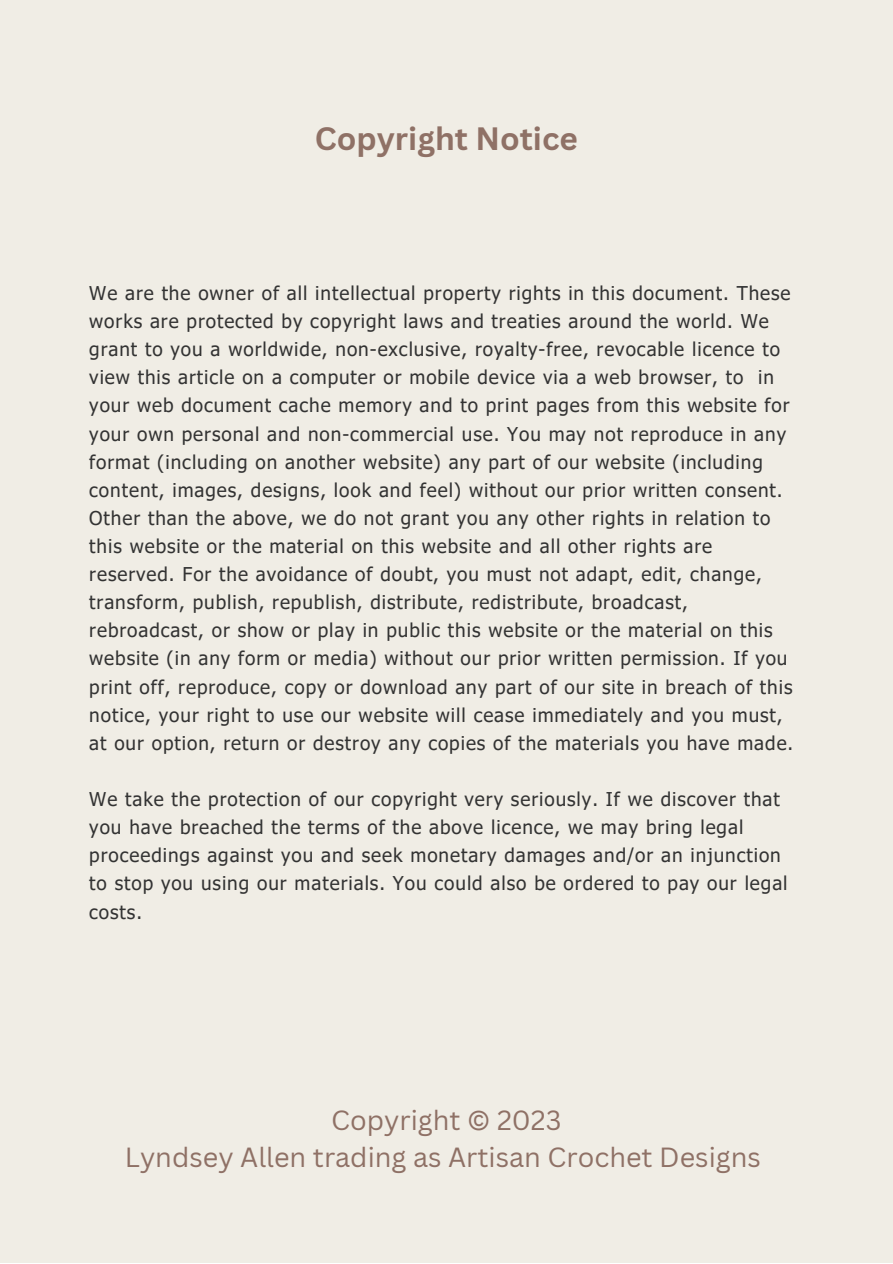
<style>
.page{position:relative;width:893px;height:1264px;background:#fff}
.page>*{position:absolute;margin:0;border:0;box-sizing:border-box;transform-origin:0 0}
.t1{font:700 31.5px "Canva Sans";color:#8f7166}
.t2{font:27px "Canva Sans";color:#8f7166}
.t3{font:19.05px/28px "Tahoma";letter-spacing:.05em;color:#333}
</style>
<div class="page">
<div style="left:0;top:0;width:892px;height:1262px;background:#f0ede5"></div>
<p class="t1" style="left:315px;top:116px;width:265px">Copyright Notice</p>
<p class="t3" style="left:89px;top:278px;width:705px">We are the owner of all intellectual property rights in this document. These works are protected by copyright laws and treaties around the world. We grant to you a worldwide, non-exclusive, royalty-free, revocable licence to view this article on a computer or mobile device via a web browser, to in your web document cache memory and to print pages from this website for your own personal and non-commercial use. You may not reproduce in any format (including on another website) any part of our website (including content, images, designs, look and feel) without our prior written consent.<br>Other than the above, we do not grant you any other rights in relation to this website or the material on this website and all other rights are reserved. For the avoidance of doubt, you must not adapt, edit, change, transform, publish, republish, distribute, redistribute, broadcast, rebroadcast, or show or play in public this website or the material on this website (in any form or media) without our prior written permission. If you print off, reproduce, copy or download any part of our site in breach of this notice, your right to use our website will cease immediately and you must, at our option, return or destroy any copies of the materials you have made.</p>
<p class="t3" style="left:89px;top:784px;width:699px">We take the protection of our copyright very seriously. If we discover that you have breached the terms of the above licence, we may bring legal proceedings against you and seek monetary damages and/or an injunction to stop you using our materials. You could also be ordered to pay our legal costs.</p>
<p class="t2" style="left:331px;top:1100px;width:231px">Copyright © 2023</p>
<p class="t2" style="left:125px;top:1137px;width:637px">Lyndsey Allen trading as Artisan Crochet Designs</p>
</div>
